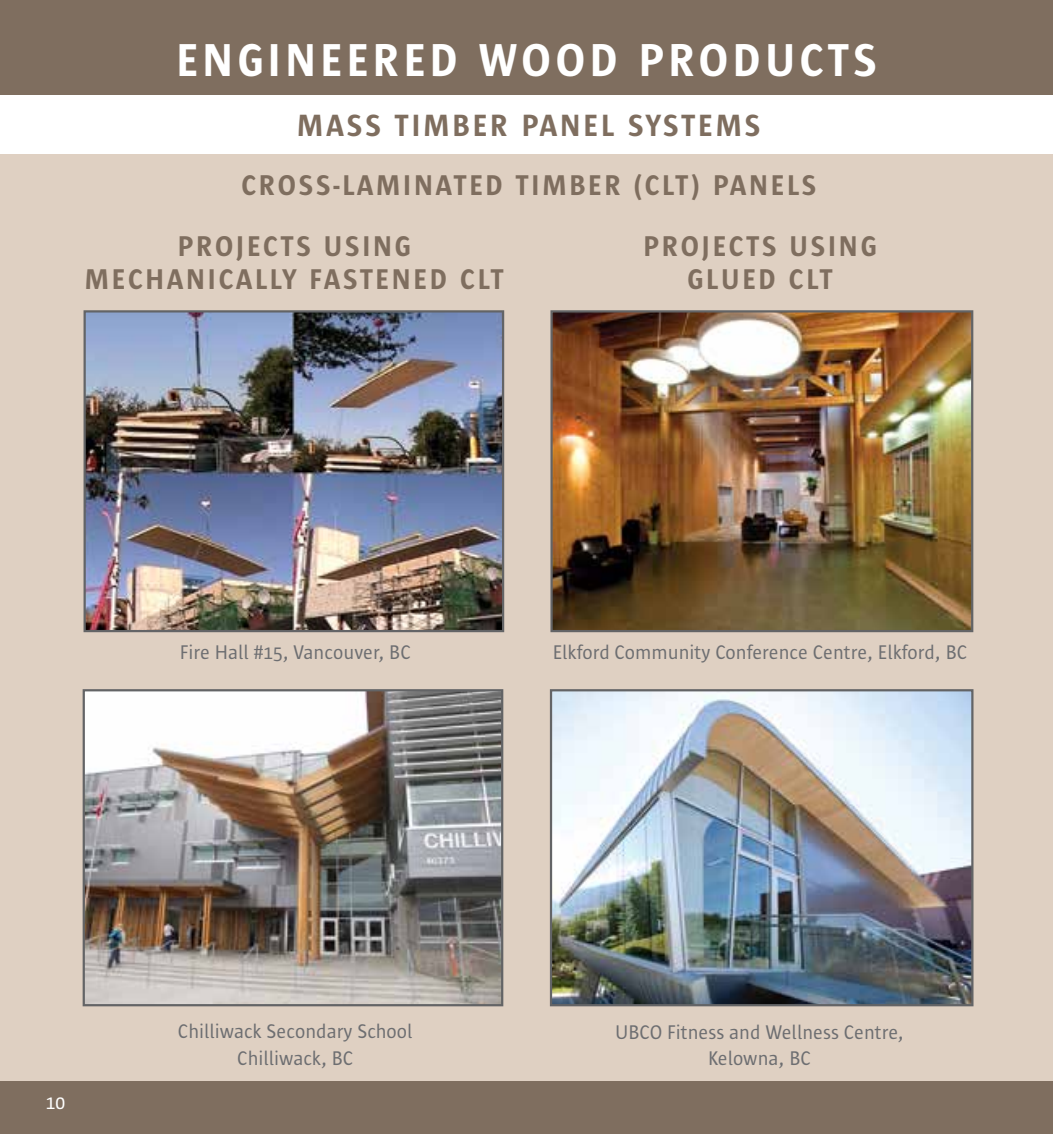
<style>
.page{position:relative;width:1053px;height:1134px;background:#fff}
.page>*{position:absolute;margin:0;border:0;box-sizing:border-box;transform-origin:0 0}
.t1{font:600 47.25px "Sun Sans";letter-spacing:.1em;color:#fff}
.t2{font:600 31.5px "Sun Sans";color:#7f6e5f}
.t3{font:600 29.25px "Sun Sans";letter-spacing:.1em;color:#7f6e5f}
.t4{font:20.25px/26.3px "Sun Sans";color:#6d6e71;text-align:center}
.t5{font:20.25px "Sun Sans";color:#fff}
</style>
<div class="page">
<div style="left:0;top:154px;width:1053px;height:976px;background:#dfd0c2"></div>
<div style="left:0;top:0;width:1053px;height:94px;background:#7f6e5f"></div>
<div style="left:0;top:1082px;width:1053px;height:52px;background:#7f6e5f"></div>
<img style="left:87px;top:313px;width:414px;height:316px">
<div style="left:84px;top:310px;width:420px;height:322px;border:2px solid #636466"></div>
<img style="left:553px;top:313px;width:417px;height:316px">
<div style="left:550px;top:310px;width:423px;height:322px;border:2px solid #636466"></div>
<img style="left:86px;top:692px;width:414px;height:311px">
<div style="left:83px;top:689px;width:420px;height:317px;border:2px solid #636466"></div>
<img style="left:553px;top:692px;width:418px;height:311px">
<div style="left:550px;top:689px;width:424px;height:317px;border:2px solid #636466"></div>
<h1 class="t1" style="left:176px;top:35px;width:702px">ENGINEERED WOOD PRODUCTS</h1>
<h2 class="t2" style="left:297px;top:109px;width:22px">MASS</h2>
<h2 class="t2" style="left:395px;top:109px;width:77px">TIMBER</h2>
<h2 class="t2" style="left:522px;top:109px;width:19px">PANEL</h2>
<h2 class="t2" style="left:628px;top:109px;width:131px">SYSTE MS</h2>
<h3 class="t3" style="left:241px;top:170px;width:576px">CROSS-LAMINATED TIMBER (CLT) PANELS</h3>
<h3 class="t3" style="left:178px;top:230px;width:36px">PROJECTS</h3>
<h3 class="t3" style="left:324px;top:230px;width:18px">USING</h3>
<h3 class="t3" style="left:85px;top:264px;width:19px">MECHANICALL</h3>
<h3 class="t3" style="left:282px;top:264px;width:61px">Y FASTENED</h3>
<h3 class="t3" style="left:460px;top:264px;width:45px">CLT</h3>
<h3 class="t3" style="left:644px;top:230px;width:36px">PROJECTS</h3>
<h3 class="t3" style="left:790px;top:230px;width:18px">USING</h3>
<h3 class="t3" style="left:688px;top:264px;width:37px">GLUED</h3>
<h3 class="t3" style="left:789px;top:264px;width:45px">CLT</h3>
<p class="t4" style="left:180px;top:639px;width:232px">Fire Hall #15, Vancouver, BC</p>
<p class="t4" style="left:553px;top:639px;width:416px">Elkford Community Conference Centre, Elkford, BC</p>
<p class="t5" style="left:46px;top:1091px;width:21px">10</p>
<p class="t4" style="left:178px;top:1019px;width:236px">Chilliwack Secondary School<br>Chilliwack, BC</p>
<p class="t4" style="left:615px;top:1019px;width:290px">UBCO Fitness and Wellness Centre,<br>Kelowna, BC</p>
</div>
